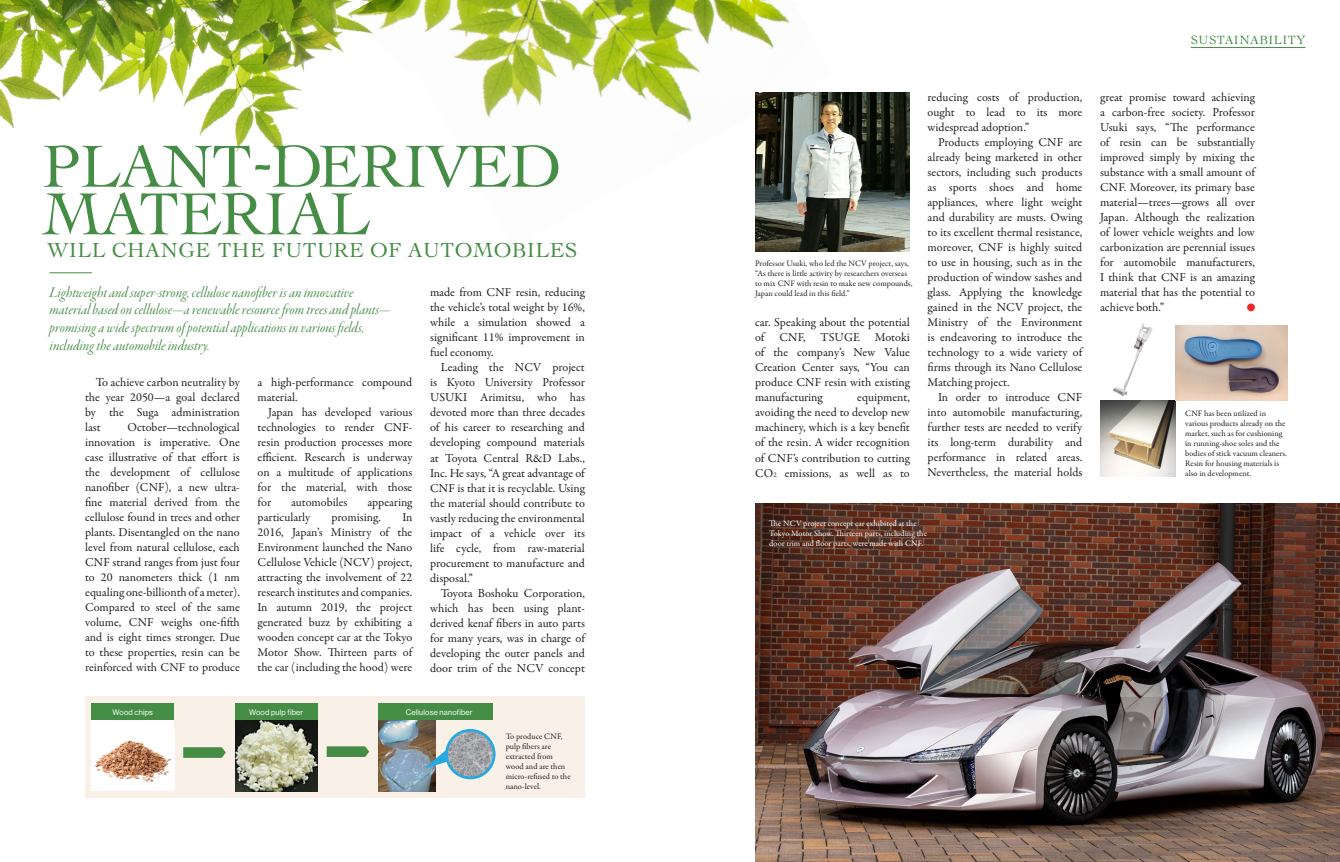
<style>
.page{position:relative;width:1340px;height:862px;background:#fff}
.page>*{position:absolute;margin:0;border:0;box-sizing:border-box;transform-origin:0 0}
.t1{font:62.5px/47.5px "Cochin";letter-spacing:-.02em;color:#458d45}
.t2{font:21.25px "Cochin";letter-spacing:.02em;color:#458d45}
.t3{font:15.62px "Garamond Premr Pro It Disp";color:#458d45}
.t4{font:12.5px "Cochin";letter-spacing:.04em;color:#458d45}
.t5{font:12.25px/15px "Garamond Premr Pro";letter-spacing:-.005em;color:#231f20;text-align:justify}
.t6{font:8.5px/10px "Garamond Premr Pro";letter-spacing:.005em;color:#231f20}
.t7{font:8.5px/10px "Garamond Premr Pro";letter-spacing:.005em;color:#fff}
.t8{font:7.75px "N Haas Grotesk DS Std 55 Rg";letter-spacing:.025em;color:#fff}
.s1{font-size:7.12px}
</style>
<div class="page">
<img style="left:755px;top:503px;width:584px;height:358px">
<img style="left:0;top:0;width:347px;height:274px">
<img style="left:347px;top:0;width:449px;height:123px">
<div style="left:85px;top:696px;width:500px;height:101px;background:#f9f0e7"></div>
<hr style="left:49px;top:272px;width:43px;height:1px;background:#458d45">
<img style="left:755px;top:92px;width:154px;height:159px">
<img style="left:1113px;top:325px;width:29px;height:66px">
<img style="left:1100px;top:400px;width:75px;height:76px">
<img style="left:1175px;top:325px;width:112px;height:75px">
<div style="left:235px;top:703px;width:82px;height:16px;background:#458d45"></div>
<img style="left:235px;top:719px;width:82px;height:71px">
<div style="left:92px;top:703px;width:82px;height:16px;background:#458d45"></div>
<div style="left:92px;top:719px;width:82px;height:71px;background:#fff"></div>
<img style="left:94px;top:740px;width:78px;height:42px">
<hr style="left:1190px;top:47px;width:115px;height:1px;background:#458d45">
<div style="left:378px;top:703px;width:115px;height:16px;background:#458d45"></div>
<div style="left:1247px;top:303px;width:7px;height:8px;background:#ee2a24;border-radius:50%"></div>
<svg style="left:183px;top:747px;width:43px;height:10px"></svg>
<svg style="left:327px;top:746px;width:42px;height:10px"></svg>
<img style="left:378px;top:719px;width:57px;height:71px">
<svg style="left:424px;top:744px;width:27px;height:24px"></svg>
<img style="left:446px;top:729px;width:48px;height:48px;border-radius:24px">
<div style="left:445px;top:728px;width:50px;height:50px;border:3px solid #24aae1;border-radius:50%"></div>
<p class="t1" style="left:42px;top:140px;width:521px">PLANT-DERIVED<br>MATERIAL</p>
<p class="t2" style="left:47px;top:235px;width:531px">WILL CHANGE THE FUTURE OF AUTOMOBILES</p>
<p class="t3" style="left:50px;top:283px;width:305px">Lightweight and super-strong, cellulose nanofiber is an innovative</p>
<p class="t3" style="left:50px;top:301px;width:342px">material based on cellulose—a renewable resource from trees and plants—</p>
<p class="t3" style="left:50px;top:319px;width:316px">promising a wide spectrum of potential applications in various fields,</p>
<p class="t3" style="left:50px;top:337px;width:162px">including the automobile industry.</p>
<p class="t5" style="left:430px;top:285px;width:156px">made from CNF resin, reducing the vehicle’s total weight by 16%, while a simulation showed a significant 11% improvement in fuel economy.</p>
<p class="t5" style="left:430px;top:360px;width:156px;text-indent:11px">Leading the NCV project is Kyoto University Professor USUKI Arimitsu, who has devoted more than three decades of his career to researching and developing compound materials at Toyota Central R&amp;D Labs., Inc. He says, “A great advantage of CNF is that it is recyclable. Using the material should contribute to vastly reducing the environmental impact of a vehicle over its life cycle, from raw-material procurement to manufacture and disposal.”</p>
<p class="t5" style="left:430px;top:585px;width:156px;text-indent:11px">Toyota Boshoku Corporation, which has been using plant&shy;derived kenaf fibers in auto parts for many years, was in charge of developing the outer panels and door trim of the NCV concept</p>
<p class="t5" style="left:85px;top:374px;width:156px;text-indent:11px">To achieve carbon neutrality by the year 2050—a goal declared by the Suga administration last</p>
<p class="t5" style="left:257px;top:374px;width:156px">a high-performance compound material.</p>
<p class="t5" style="left:257px;top:404px;width:156px;text-indent:11px">Japan has developed various technologies to render CNF&shy;resin production processes more efficient. Research is underway on a multitude of applications for the material, with those for</p>
<p class="t5" style="left:85px;top:419px;width:156px;text-indent:42px">October—technological innovation is imperative. One case illustrative of that effort is the development of cellulose nanofiber (CNF), a new ultra&shy;fine material derived from the cellulose found in trees and other plants. Disentangled on the nano level from natural cellulose, each CNF strand ranges from just four to 20 nanometers thick (1 nm equaling one-billionth of a meter).<br>Compared to steel of the same volume, CNF weighs one-fifth and is eight times stronger. Due to these properties, resin can be reinforced with CNF to produce</p>
<p class="t5" style="left:291px;top:494px;width:58px">automobiles</p>
<p class="t5" style="left:367px;top:494px;width:46px">appearing</p>
<p class="t5" style="left:257px;top:509px;width:54px">particularly</p>
<p class="t5" style="left:331px;top:509px;width:51px">promising.</p>
<p class="t5" style="left:257px;top:509px;width:156px;text-indent:145px">In 2016, Japan’s Ministry of the Environment launched the Nano Cellulose Vehicle (NCV) project, attracting the involvement of 22 research institutes and companies.<br>In autumn 2019, the project generated buzz by exhibiting a wooden concept car at the Tokyo Motor Show. Thirteen parts of the car (including the hood) were</p>
<p class="t8" style="left:113px;top:707px;width:42px">Wood chips</p>
<p class="t8" style="left:249px;top:707px;width:56px">Wood pulp fiber</p>
<p class="t8" style="left:406px;top:707px;width:68px">Cellulose nanofiber</p>
<p class="t6" style="left:506px;top:731px;width:66px">To produce CNF, pulp fibers are extracted from wood and are then micro-refined to the nano-level.</p>
<p class="t4" style="left:1190px;top:32px;width:116px">SUSTAINABILITY</p>
<p class="t6" style="left:755px;top:258px;width:159px">Professor Usuki, who led the NCV project, says, “As there is little activity by researchers overseas to mix CNF with resin to make new compounds, Japan could lead in this field.”</p>
<p class="t5" style="left:755px;top:315px;width:156px">car. Speaking about the potential of CNF, TSUGE Motoki of the company’s New Value Creation Center says, “You can produce CNF resin with existing manufacturing</p>
<p class="t5" style="left:755px;top:390px;width:156px;text-indent:102px">equipment, avoiding the need to develop new machinery, which is a key benefit of the resin. A wider recognition of CNF’s contribution to cutting CO<span class="s1">2</span> emissions, as well as to</p>
<p class="t5" style="left:927px;top:90px;width:156px">reducing costs of production, ought to lead to its more widespread adoption.”</p>
<p class="t5" style="left:927px;top:135px;width:156px;text-indent:11px">Products employing CNF are already being marketed in other sectors, including such products as sports shoes and home appliances, where light weight and durability are musts. Owing to its excellent thermal resistance, moreover, CNF is highly suited to use in housing, such as in the production of window sashes and glass. Applying the knowledge gained in the NCV project, the Ministry of the Environment is endeavoring to introduce the technology to a wide variety of firms through its Nano Cellulose Matching project.</p>
<p class="t5" style="left:927px;top:390px;width:156px;text-indent:11px">In order to introduce CNF into automobile manufacturing, further tests are needed to verify its long-term durability and performance in related areas.<br>Nevertheless, the material holds</p>
<p class="t5" style="left:1100px;top:90px;width:156px">great promise toward achieving a carbon-free society. Professor Usuki says, “The performance of resin can be substantially improved simply by mixing the substance with a small amount of CNF. Moreover, its primary base material—trees—grows all over Japan. Although the realization of lower vehicle weights and low carbonization are perennial issues for automobile manufacturers, I think that CNF is an amazing material that has the potential to achieve both.”</p>
<p class="t6" style="left:1185px;top:408px;width:103px">CNF has been utilized in various products already on the market, such as for cushioning in running-shoe soles and the bodies of stick vacuum cleaners.<br>Resin for housing materials is also in development.</p>
<p class="t7" style="left:769px;top:518px;width:159px">The NCV project concept car exhibited at the<br>Tokyo Motor Show. Thirteen parts, including the door trim and floor parts, were made with CNF.</p>
</div>
